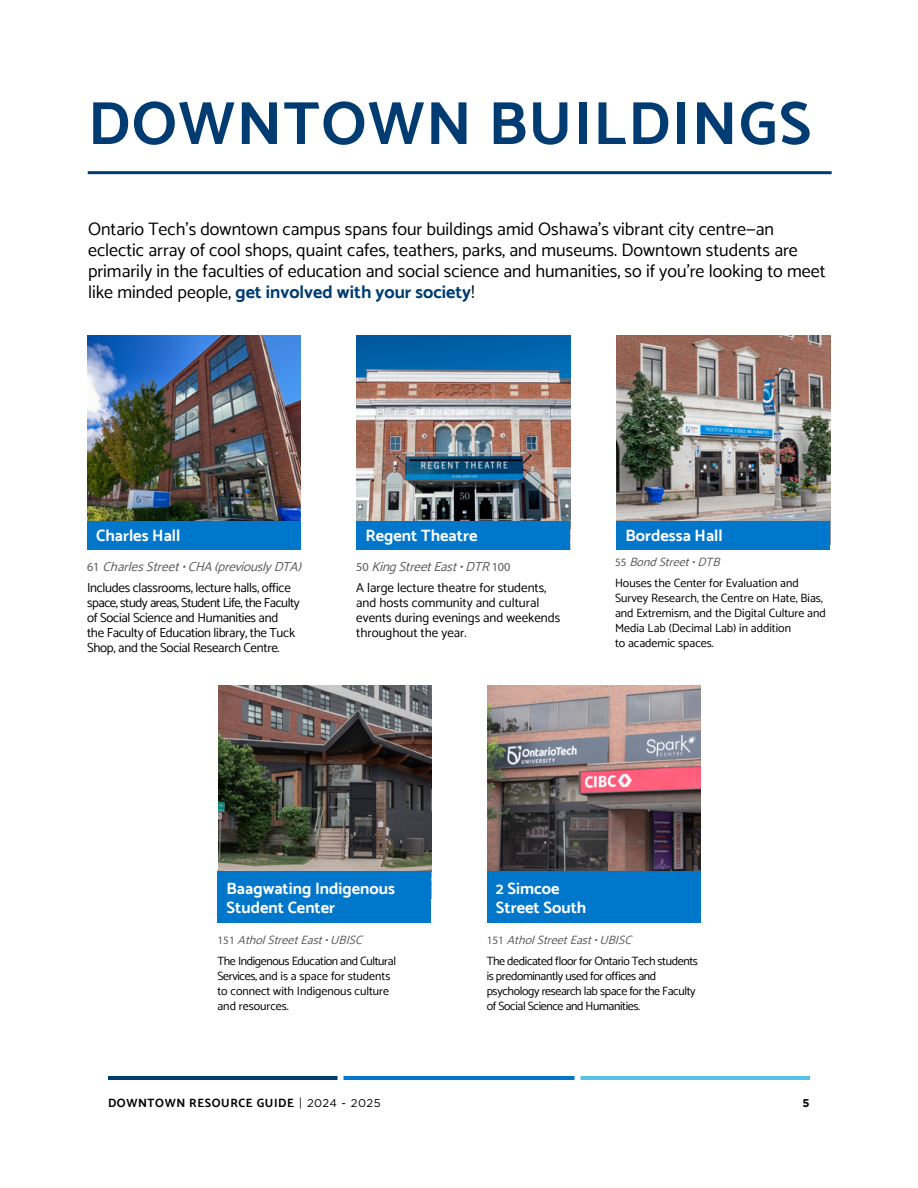
<style>
.page{position:relative;width:918px;height:1188px;background:#fff}
.page>*{position:absolute;margin:0;border:0;box-sizing:border-box;transform-origin:0 0}
.t1{font:700 61.2px "Catamaran";letter-spacing:.025em;color:#003c71}
.t2{font:18px/21px "Catamaran";color:#000}
.t3{font:700 16.35px/19.6px "Catamaran";color:#fff}
.t4{font:13.05px/15px "Catamaran";letter-spacing:-.02em;color:#000}
.t5{font:13.05px/15px "Catamaran";color:#000}
.t6{font:12px/15px "Catamaran";color:#000}
.t7{font:12px/21px "Catamaran";letter-spacing:-.03em;color:#000}
.t8{font:700 12px "Catamaran";letter-spacing:.05em;color:#000}
.t9{font:700 11.25px "Gotham";color:#000}
.s1{font-weight:700;color:#003c71}
.s2{font-family:"Myriad Pro";font-size:12.3px;color:#58595b}
.s3{font-style:italic;color:#58595b}
.s4{font-family:"Myriad Pro";font-size:11.25px;color:#58595b}
.s5{font-family:"Gotham";font-weight:400}
.s6{font-family:"Gotham";font-weight:400;font-size:11.25px}
</style>
<div class="page">
<img style="left:108px;top:1077px;width:702px;height:3px">
<img style="left:487px;top:685px;width:214px;height:186px">
<img style="left:218px;top:685px;width:213px;height:186px">
<img style="left:616px;top:336px;width:214px;height:185px">
<img style="left:356px;top:336px;width:214px;height:185px">
<img style="left:87px;top:336px;width:214px;height:185px">
<div style="left:87px;top:521px;width:214px;height:29px;background:#0077ca"></div>
<div style="left:217px;top:871px;width:214px;height:52px;background:#0077ca"></div>
<div style="left:487px;top:871px;width:214px;height:52px;background:#0077ca"></div>
<div style="left:356px;top:521px;width:214px;height:29px;background:#0077ca"></div>
<div style="left:616px;top:521px;width:214px;height:29px;background:#0077ca"></div>
<hr style="left:88px;top:171px;width:744px;height:3px;background:#003c71">
<h1 class="t1" style="left:88px;top:87px;width:725px">DOWNTOWN BUILDINGS</h1>
<p class="t2" style="left:88px;top:218px;width:739px">Ontario Tech’s downtown campus spans four buildings amid Oshawa’s vibrant city centre—an eclectic array of cool shops, quaint cafes, teathers, parks, and museums. Downtown students are primarily in the faculties of education and social science and humanities, so if you’re looking to meet like minded people, <span class="s1">get involved with your society</span>!</p>
<p class="t3" style="left:96px;top:526px;width:86px">Charles Hall</p>
<p class="t4" style="left:87px;top:556px;width:221px;line-height:21.6px"><span class="s2">6 1</span> <span class="s3">CharlesStreet∙CHA(previouslyDTA)<br></span>Includes classrooms, lecture halls, office</p>
<p class="t4" style="left:87px;top:595px;width:214px">space, study areas, Student Life, the Faculty of Social Science and Humanities and<br>the Faculty of Education library, the Tuck Shop, and the Social Research Centre.</p>
<p class="t3" style="left:365px;top:526px;width:114px">Regent Theatre</p>
<p class="t3" style="left:626px;top:526px;width:99px">Bordessa Hall</p>
<p class="t6" style="left:615px;top:551px;width:185px;line-height:21px"><span class="s4">5 5</span> <span class="s3">BondStreet∙DTB<br></span>Houses the Center for Evaluation and</p>
<p class="t6" style="left:615px;top:590px;width:212px">Survey Research, the Centre on Hate, Bias, and Extremism, and the Digital Culture and Media Lab (Decimal Lab) in addition<br>to academic spaces.</p>
<p class="t5" style="left:356px;top:556px;width:192px;line-height:21.6px"><span class="s2">5 0</span> <span class="s3">KingStreetEast∙DTR</span><span class="s2">1 0 0<br></span>A large lecture theatre for students,</p>
<p class="t5" style="left:356px;top:595px;width:205px">and hosts community and cultural events during evenings and weekends throughout the year.</p>
<p class="t3" style="left:227px;top:878px;width:170px">Baagwating Indigenous<br>Student Center</p>
<p class="t3" style="left:496px;top:878px;width:92px">2 Simcoe<br>Street South</p>
<p class="t7" style="left:217px;top:929px;width:180px"><span class="s4">1 5 1</span> <span class="s3">AtholStreetEast∙UBISC<br></span>The Indigenous Education and Cultural</p>
<p class="t6" style="left:217px;top:968px;width:175px;text-align:justify">Services, and is a space for students to connect with Indigenous culture and resources.</p>
<p class="t7" style="left:487px;top:929px;width:213px"><span class="s4">1 5 1</span> <span class="s3">AtholStreetEast∙UBISC<br></span>The dedicated floor for Ontario Tech students</p>
<p class="t7" style="left:487px;top:968px;width:210px;line-height:15px">is predominantly used for offices and psychology research lab space for the Faculty of Social Science and Humanities.</p>
<p class="t8" style="left:108px;top:1096px;width:274px">DOWNTOWN RESOURCE GUIDE <span class="s5">|</span> <span class="s6">2024 - 2025</span></p>
<p class="t9" style="left:803px;top:1095px;width:9px">5</p>
</div>
